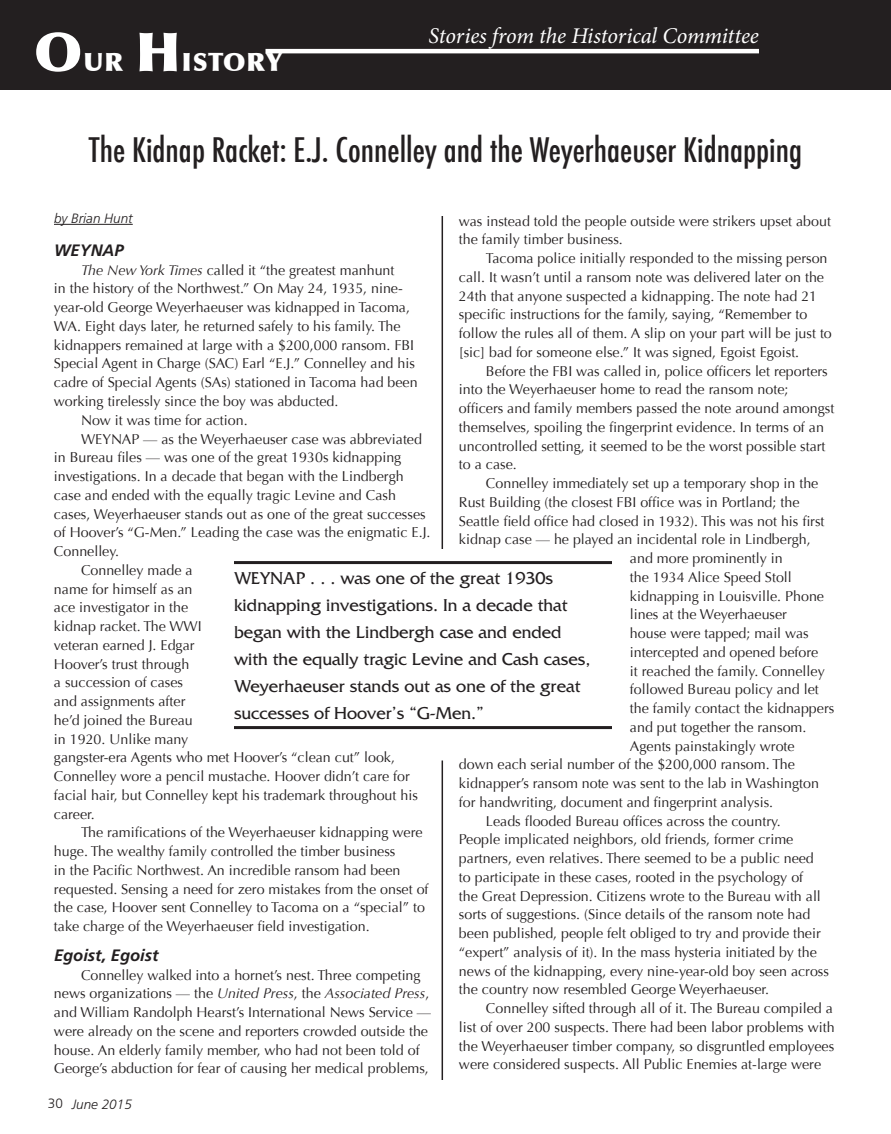
<style>
.page{position:relative;width:891px;height:1134px;background:#fff}
.page>*{position:absolute;margin:0;border:0;box-sizing:border-box;transform-origin:0 0}
.oraclehead{font:500 condensed 33px "Futura";color:#231f20}
.t1{font:900 25.2px "Optima";letter-spacing:.025em;color:#fff}
.t2{font:italic 22.5px "Minion Pro";letter-spacing:-.01em;color:#fff}
.oraclecolumns{font:18px/27px "Friz Quadrata";color:#231f20}
.oraclesubheads{font:italic 700 16.5px "Frutiger";color:#231f20}
.oraclecolumns-2{font:14.25px/18.8px "Optima";color:#231f20}
.bylines{font:italic 300 13.5px "Frutiger";color:#231f20}
.t3{font:300 13.5px "Frutiger";color:#231f20}
.s1{font-size:54px}
.s2{font-style:italic}
</style>
<div class="page">
<div style="left:0;top:0;width:891px;height:90px;background:#231f20"></div>
<hr style="left:266px;top:49px;width:493px;height:4px;background:#fff">
<hr style="left:54px;top:224px;width:79px;height:1px;background:#231f20">
<hr style="left:442px;top:760px;width:1px;height:320px;background:#231f20">
<hr style="left:442px;top:216px;width:1px;height:333px;background:#231f20">
<hr style="left:234px;top:561px;width:378px;height:3px;background:#231f20">
<hr style="left:234px;top:726px;width:378px;height:3px;background:#231f20">
<h2 class="t1" style="left:34px;top:47px;width:250px"><span class="s1">O</span>UR <span class="s1">H</span>ISTORY</h2>
<h3 class="t2" style="left:429px;top:21px;width:332px">Stories from the Historical Committee</h3>
<p class="oraclehead" style="left:89px;top:129px;width:715px">The Kidnap Racket: E.J. Connelley and the Weyerhaeuser Kidnapping</p>
<p class="bylines" style="left:54px;top:211px;width:80px">by Brian Hunt</p>
<p class="oraclesubheads" style="left:54px;top:241px;width:71px">WEYNAP</p>
<p class="oraclecolumns-2" style="left:54px;top:261px;width:365px;text-indent:27px"><span class="s2">The New York Times</span> called it “the greatest manhunt<br>in the history of the Northwest.” On May 24, 1935, nine&shy;year-old George Weyerhaeuser was kidnapped in Tacoma, WA. Eight days later, he returned safely to his family. The kidnappers remained at large with a $200,000 ransom. FBI Special Agent in Charge (SAC) Earl “E.J.” Connelley and his cadre of Special Agents (SAs) stationed in Tacoma had been working tirelessly since the boy was abducted.</p>
<p class="oraclecolumns-2" style="left:81px;top:411px;width:168px">Now it was time for action.</p>
<p class="oraclecolumns-2" style="left:54px;top:429px;width:378px;text-indent:27px">WEYNAP — as the Weyerhaeuser case was abbreviated in Bureau files — was one of the great 1930s kidnapping investigations. In a decade that began with the Lindbergh case and ended with the equally tragic Levine and Cash cases, Weyerhaeuser stands out as one of the great successes of Hoover’s “G-Men.” Leading the case was the enigmatic E.J.<br>Connelley.</p>
<p class="oraclecolumns-2" style="left:54px;top:561px;width:365px;text-indent:27px">Connelley made a<br>name for himself as an<br>ace investigator in the<br>kidnap racket. The WWI<br>veteran earned J. Edgar<br>Hoover’s trust through<br>a succession of cases<br>and assignments after<br>he’d joined the Bureau<br>in 1920. Unlike many<br>gangster-era Agents who met Hoover’s “clean cut” look,<br>Connelley wore a pencil mustache. Hoover didn’t care for facial hair, but Connelley kept his trademark throughout his career.</p>
<p class="oraclecolumns-2" style="left:54px;top:823px;width:376px;text-indent:27px">The ramifications of the Weyerhaeuser kidnapping were huge. The wealthy family controlled the timber business<br>in the Pacific Northwest. An incredible ransom had been requested. Sensing a need for zero mistakes from the onset of the case, Hoover sent Connelley to Tacoma on a “special” to take charge of the Weyerhaeuser field investigation.</p>
<p class="oraclesubheads" style="left:54px;top:946px;width:106px">Egoist, Egoist</p>
<p class="oraclecolumns-2" style="left:54px;top:966px;width:379px;text-indent:27px">Connelley walked into a hornet’s nest. Three competing news organizations — the <span class="s2">United Press</span>, the <span class="s2">Associated Press</span>, and William Randolph Hearst’s International News Service — were already on the scene and reporters crowded outside the house. An elderly family member, who had not been told of George’s abduction for fear of causing her medical problems,</p>
<p class="oraclecolumns-2" style="left:459px;top:211px;width:373px">was instead told the people outside were strikers upset about the family timber business.</p>
<p class="oraclecolumns-2" style="left:459px;top:249px;width:374px;text-indent:27px">Tacoma police initially responded to the missing person call. It wasn’t until a ransom note was delivered later on the 24th that anyone suspected a kidnapping. The note had 21 specific instructions for the family, saying, “Remember to follow the rules all of them. A slip on your part will be just to [sic] bad for someone else.” It was signed, Egoist Egoist.</p>
<p class="oraclecolumns-2" style="left:459px;top:362px;width:377px;text-indent:27px">Before the FBI was called in, police officers let reporters into the Weyerhaeuser home to read the ransom note; officers and family members passed the note around amongst themselves, spoiling the fingerprint evidence. In terms of an uncontrolled setting, it seemed to be the worst possible start to a case.</p>
<p class="oraclecolumns-2" style="left:486px;top:474px;width:334px">Connelley immediately set up a temporary shop in the</p>
<p class="oraclecolumns-2" style="left:459px;top:493px;width:342px">Rust Building (the closest FBI office was in Portland; the</p>
<p class="oraclecolumns-2" style="left:459px;top:512px;width:367px">Seattle field office had closed in 1932). This was not his first</p>
<p class="oraclecolumns-2" style="left:459px;top:530px;width:353px">kidnap case — he played an incidental role in Lindbergh,</p>
<p class="oraclecolumns-2" style="left:630px;top:549px;width:154px">and more prominently in</p>
<p class="oraclecolumns-2" style="left:630px;top:568px;width:163px">the 1934 Alice Speed Stoll</p>
<p class="oraclecolumns-2" style="left:630px;top:587px;width:196px">kidnapping in Louisville. Phone</p>
<p class="oraclecolumns-2" style="left:630px;top:605px;width:159px">lines at the Weyerhaeuser</p>
<p class="oraclecolumns-2" style="left:630px;top:624px;width:180px">house were tapped; mail was</p>
<p class="oraclecolumns-2" style="left:630px;top:643px;width:190px">intercepted and opened before</p>
<p class="oraclecolumns-2" style="left:630px;top:662px;width:196px">it reached the family. Connelley</p>
<p class="oraclecolumns-2" style="left:630px;top:680px;width:190px">followed Bureau policy and let</p>
<p class="oraclecolumns-2" style="left:630px;top:699px;width:206px">the family contact the kidnappers</p>
<p class="oraclecolumns-2" style="left:630px;top:718px;width:178px">and put together the ransom.</p>
<p class="oraclecolumns-2" style="left:630px;top:737px;width:166px">Agents painstakingly wrote</p>
<p class="oraclecolumns-2" style="left:459px;top:755px;width:337px">down each serial number of the $200,000 ransom. The</p>
<p class="oraclecolumns-2" style="left:459px;top:774px;width:361px">kidnapper’s ransom note was sent to the lab in Washington</p>
<p class="oraclecolumns-2" style="left:459px;top:793px;width:316px">for handwriting, document and fingerprint analysis.</p>
<p class="oraclecolumns-2" style="left:459px;top:812px;width:372px;text-indent:27px">Leads flooded Bureau offices across the country.<br>People implicated neighbors, old friends, former crime partners, even relatives. There seemed to be a public need to participate in these cases, rooted in the psychology of<br>the Great Depression. Citizens wrote to the Bureau with all sorts of suggestions. (Since details of the ransom note had been published, people felt obliged to try and provide their “expert” analysis of it). In the mass hysteria initiated by the news of the kidnapping, every nine-year-old boy seen across the country now resembled George Weyerhaeuser.</p>
<p class="oraclecolumns-2" style="left:459px;top:999px;width:377px;text-indent:27px">Connelley sifted through all of it. The Bureau compiled a list of over 200 suspects. There had been labor problems with the Weyerhaeuser timber company, so disgruntled employees were considered suspects. All Public Enemies at-large were</p>
<p class="oraclecolumns" style="left:234px;top:564px;width:358px">WEYNAP . . . was one of the great 1930s kidnapping investigations. In a decade that began with the Lindbergh case and ended with the equally tragic Levine and Cash cases, Weyerhaeuser stands out as one of the great successes of Hoover’s “G-Men.”</p>
<p class="t3" style="left:48px;top:1095px;width:17px">30</p>
<p class="bylines" style="left:72px;top:1096px;width:62px">June 2015</p>
</div>
